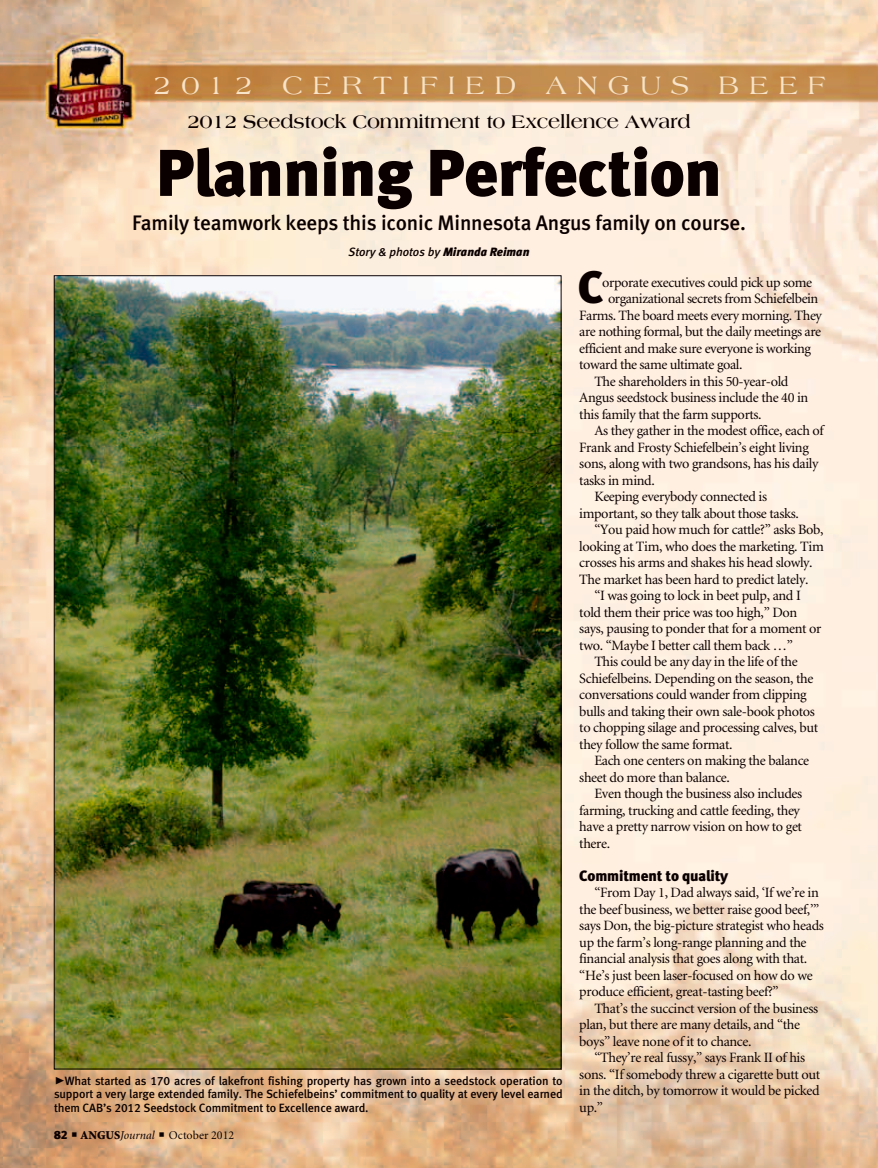
<style>
.page{position:relative;width:878px;height:1168px;background:#fff}
.page>*{position:absolute;margin:0;border:0;box-sizing:border-box;transform-origin:0 0}
.headline{font:66px "Meta Black LF";letter-spacing:-.01em;color:#0b0000}
.Drop_Cap{font:45.45px "Meta Black LF";color:#0b0000}
.aj_notes{font:27px "Americana";letter-spacing:.38em;color:#f8e4c8}
.deck{font:21px "Meta Medium LF";letter-spacing:-.01em;color:#0b0000}
.deck-2{font:700 19.5px "Americana";letter-spacing:-.01em;color:#0b0000}
.subhead{font:15px "Meta Black LF";letter-spacing:-.01em;color:#0b0000}
.body_text{font:14.25px/16.5px "Minion";letter-spacing:-.025em;color:#0b0000}
.Drop_Cap-2{font:14.25px "Minion";letter-spacing:-.03em;color:#0b0000}
.cutlines{font:12px/13.5px "Meta Medium LF";letter-spacing:-.01em;color:#0b0000;text-align:justify}
.byline{font:italic 12px "Meta Medium LF";color:#0b0000}
.t1{font:12px "Minion";color:#0b0000}
.s1{font-family:"Meta Black LF"}
.s2{font-family:"Meta Black Caps Expert";font-size:21px}
.s3{font-weight:900}
.s4{font-style:italic}
</style>
<div class="page">
<img style="left:0;top:0;width:878px;height:1168px">
<img style="left:56px;top:277px;width:503px;height:790px">
<p class="aj_notes" style="left:154px;top:70px;width:673px">2012 CERTIFIED ANGUS BEEF</p>
<p class="deck-2" style="left:187px;top:111px;width:505px">2012 Seedstock Commitment to Excellence Award</p>
<p class="headline" style="left:156px;top:133px;width:567px">Planning Perfection</p>
<p class="deck" style="left:132px;top:211px;width:615px">Family teamwork keeps this iconic Minnesota Angus family on course.</p>
<p class="byline" style="left:348px;top:245px;width:183px">Story &amp; photos by <span class="s1">Miranda Reiman</span></p>
<p class="cutlines" style="left:54px;top:1074px;width:510px"><span class="s2">@</span>What started as 170 acres of lakefront fishing property has grown into a seedstock operation to support a very large extended family. The Schiefelbeins’ commitment to quality at every level earned them CAB’s 2012 Seedstock Commitment to Excellence award.</p>
<p class="t1" style="left:54px;top:1129px;width:182px"><span class="s1">82</span> ■ <span class="s3">ANGUS</span><span class="s4">Journal</span> ■ October 2012</p>
<p class="Drop_Cap" style="left:578px;top:260px;width:27px">C</p>
<p class="Drop_Cap-2" style="left:602px;top:275px;width:211px">orporate executives could pick up some</p>
<p class="Drop_Cap-2" style="left:608px;top:292px;width:212px">organizational secrets from Schiefelbein</p>
<p class="Drop_Cap-2" style="left:579px;top:308px;width:244px">Farms. The board meets every morning. They</p>
<p class="Drop_Cap-2" style="left:579px;top:325px;width:243px">are nothing formal, but the daily meetings are</p>
<p class="Drop_Cap-2" style="left:579px;top:341px;width:233px">efficient and make sure everyone is working</p>
<p class="Drop_Cap-2" style="left:579px;top:358px;width:165px">toward the same ultimate goal.</p>
<p class="body_text" style="left:579px;top:374px;width:230px;text-indent:15px">The shareholders in this 50-year-old<br>Angus seedstock business include the 40 in this family that the farm supports.</p>
<p class="body_text" style="left:579px;top:423px;width:246px;text-indent:15px">As they gather in the modest office, each of Frank and Frosty Schiefelbein’s eight living sons, along with two grandsons, has his daily tasks in mind.</p>
<p class="body_text" style="left:579px;top:489px;width:221px;text-indent:15px">Keeping everybody connected is important, so they talk about those tasks.</p>
<p class="body_text" style="left:579px;top:522px;width:246px;text-indent:15px">“You paid how much for cattle?” asks Bob, looking at Tim, who does the marketing. Tim crosses his arms and shakes his head slowly.<br>The market has been hard to predict lately.</p>
<p class="body_text" style="left:579px;top:588px;width:244px;text-indent:15px">“I was going to lock in beet pulp, and I told them their price was too high,” Don says, pausing to ponder that for a moment or two. “Maybe I better call them back …”</p>
<p class="body_text" style="left:579px;top:654px;width:240px;text-indent:15px">This could be any day in the life of the Schiefelbeins. Depending on the season, the conversations could wander from clipping bulls and taking their own sale-book photos to chopping silage and processing calves, but they follow the same format.</p>
<p class="body_text" style="left:579px;top:753px;width:231px;text-indent:15px">Each one centers on making the balance sheet do more than balance.</p>
<p class="body_text" style="left:579px;top:786px;width:224px;text-indent:15px">Even though the business also includes farming, trucking and cattle feeding, they have a pretty narrow vision on how to get there.</p>
<p class="subhead" style="left:579px;top:866px;width:150px">Commitment to quality</p>
<p class="body_text" style="left:579px;top:885px;width:246px;text-indent:15px">“From Day 1, Dad always said, ‘If we’re in the beef business, we better raise good beef,’” says Don, the big-picture strategist who heads up the farm’s long-range planning and the financial analysis that goes along with that. “He’s just been laser-focused on how do we produce efficient, great-tasting beef?”</p>
<p class="body_text" style="left:579px;top:1001px;width:240px;text-indent:15px">That’s the succinct version of the business plan, but there are many details, and “the boys” leave none of it to chance.</p>
<p class="body_text" style="left:579px;top:1050px;width:242px;text-indent:15px">“They’re real fussy,” says Frank II of his sons. “If somebody threw a cigarette butt out in the ditch, by tomorrow it would be picked up.”</p>
</div>
